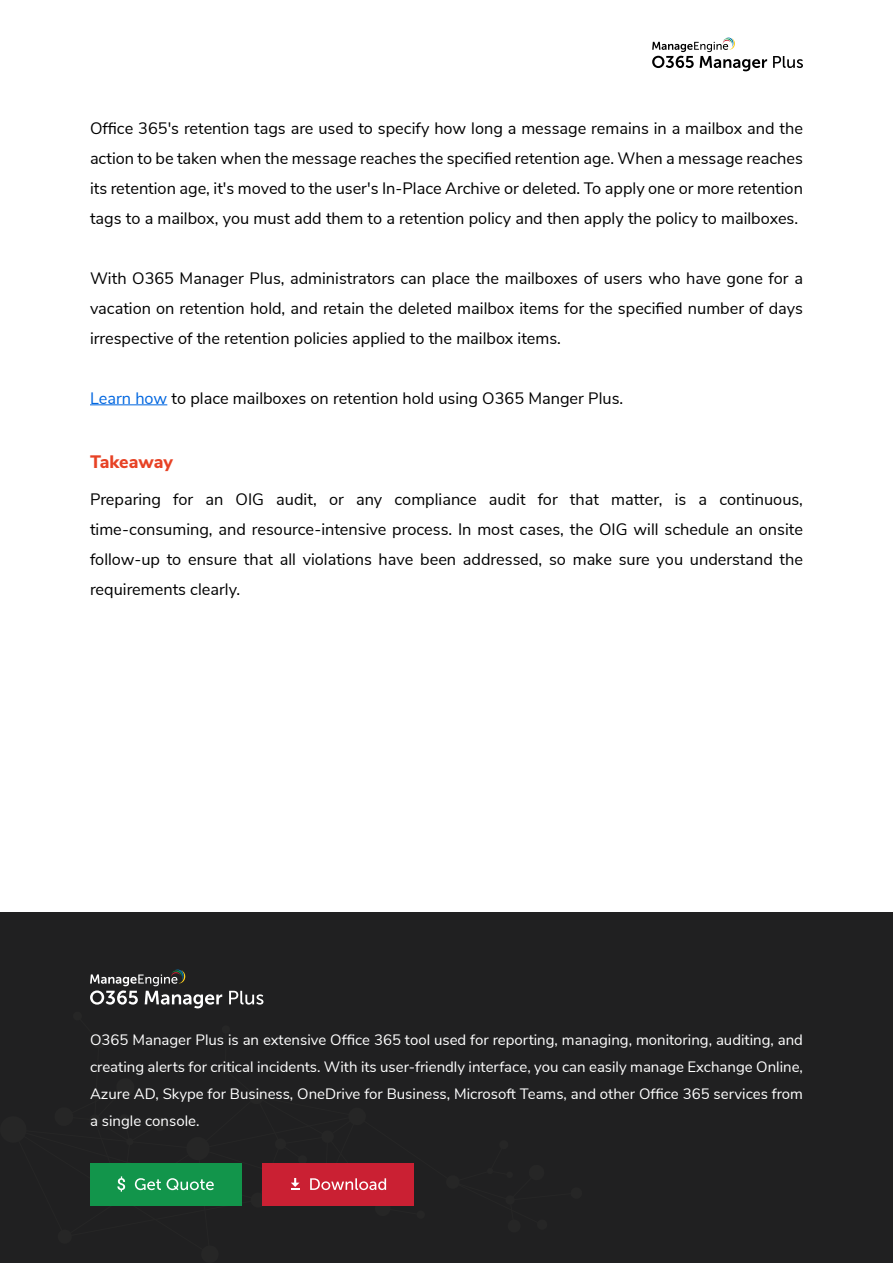
<style>
.page{position:relative;width:893px;height:1263px;background:#fff}
.page>*{position:absolute;margin:0;border:0;box-sizing:border-box;transform-origin:0 0}
.t1{font:800 18px "Nunito Sans";color:#e74225}
.t2{font:16.5px/30px "Nunito Sans";color:#000;text-align:justify}
.t3{font:15px/27px "Nunito Sans";color:#fff;text-align:justify}
.s1{color:#0066e0}
</style>
<div class="page">
<div style="left:0;top:912px;width:893px;height:351px;background:#202021"></div>
<svg style="left:90px;top:969px;width:324px;height:237px"></svg>
<svg style="left:652px;top:37px;width:115px;height:34px"></svg>
<svg style="left:773px;top:56px;width:30px;height:12px"></svg>
<hr style="left:90px;top:404px;width:77px;height:1px;background:#0066e0">
<p class="t2" style="left:90px;top:112px;width:714px">Office 365's retention tags are used to specify how long a message remains in a mailbox and the action to be taken when the message reaches the specified retention age. When a message reaches its retention age, it's moved to the user's In-Place Archive or deleted. To apply one or more retention tags to a mailbox, you must add them to a retention policy and then apply the policy to mailboxes.</p>
<p class="t2" style="left:90px;top:262px;width:714px">With O365 Manager Plus, administrators can place the mailboxes of users who have gone for a vacation on retention hold, and retain the deleted mailbox items for the specified number of days irrespective of the retention policies applied to the mailbox items.</p>
<p class="t2" style="left:90px;top:382px;width:535px"><span class="s1">Learn how</span> to place mailboxes on retention hold using O365 Manger Plus.</p>
<p class="t1" style="left:90px;top:448px;width:85px">Takeaway</p>
<p class="t2" style="left:90px;top:484px;width:715px">Preparing for an OIG audit, or any compliance audit for that matter, is a continuous, time-consuming, and resource-intensive process. In most cases, the OIG will schedule an onsite follow-up to ensure that all violations have been addressed, so make sure you understand the requirements clearly.</p>
<p class="t3" style="left:90px;top:1025px;width:714px">O365 Manager Plus is an extensive Office 365 tool used for reporting, managing, monitoring, auditing, and creating alerts for critical incidents. With its user-friendly interface, you can easily manage Exchange Online, Azure AD, Skype for Business, OneDrive for Business, Microsoft Teams, and other Office 365 services from a single console.</p>
</div>
